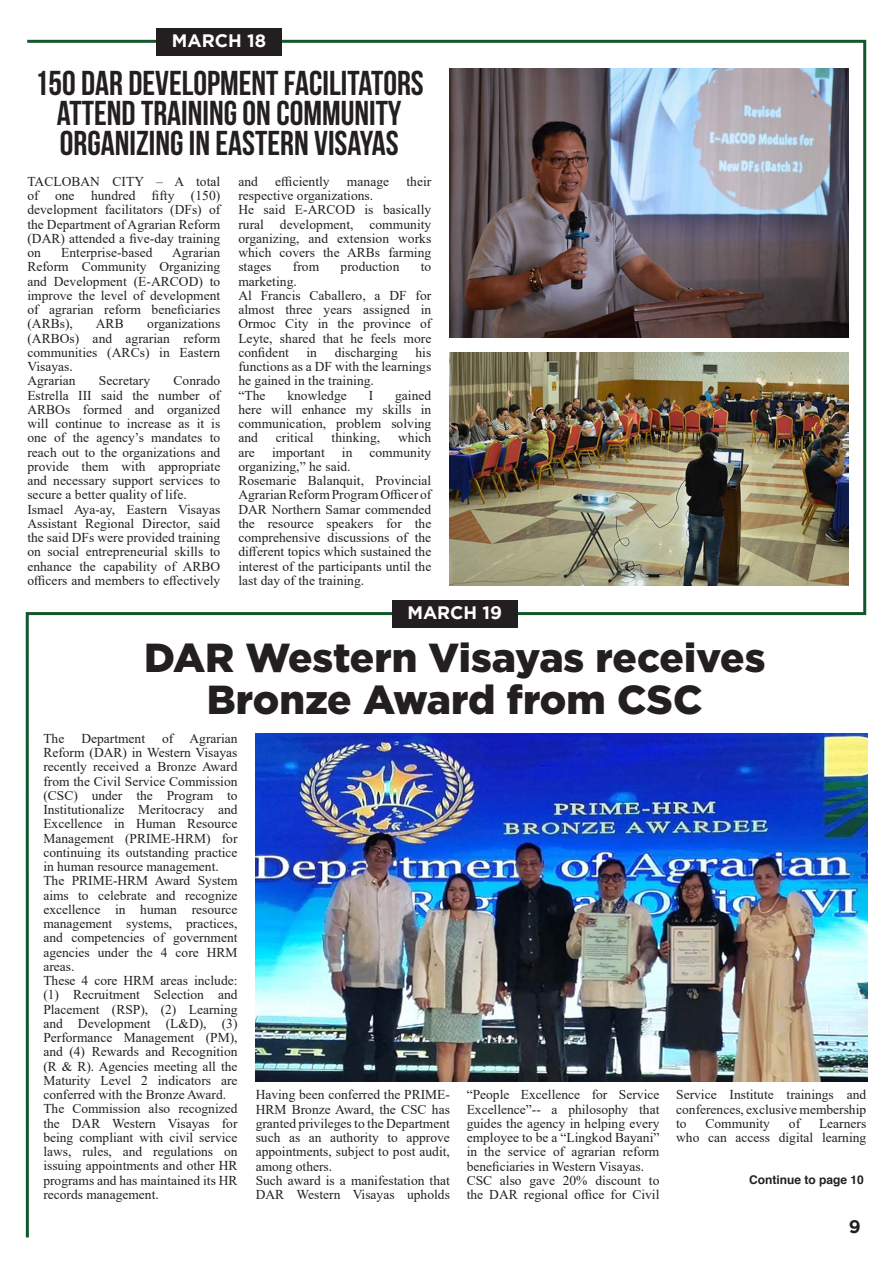
<style>
.page{position:relative;width:893px;height:1263px;background:#fff}
.page>*{position:absolute;margin:0;border:0;box-sizing:border-box;transform-origin:0 0}
.t1{font:900 40.5px "Gotham";color:#231f20}
.t2{font:700 34.5px/30px "Bebas Neue";color:#231f20;text-align:center}
.t3{font:700 18px "Gotham";color:#fff}
.t4{font:700 18px "Gotham";color:#231f20}
.t5{font:13.5px/14.2px "Times New Roman";letter-spacing:.005em;color:#231f20;text-align:justify}
.t6{font:700 12px "Helvetica";color:#231f20}
</style>
<div class="page">
<img style="left:25px;top:38px;width:843px;height:1200px">
<div style="left:157px;top:28px;width:125px;height:27px;background:#231f20"></div>
<div style="left:392px;top:600px;width:126px;height:27px;background:#231f20"></div>
<p class="t3" style="left:172px;top:30px;width:96px">MARCH 18</p>
<p class="t2" style="left:35px;top:67px;width:391px">150 DAR DEVELOPMENT FACILITATORS<br>ATTEND TRAINING ON COMMUNITY<br>ORGANIZING IN EASTERN VISAYAS</p>
<p class="t5" style="left:27px;top:174px;width:194px">TACLOBAN CITY – A total of one hundred fifty (150) development facilitators (DFs) of the Department of Agrarian Reform (DAR) attended a five-day training on</p>
<p class="t5" style="left:27px;top:245px;width:194px;text-indent:145px">Agrarian Reform Community Organizing and Development (E-ARCOD) to improve the level of development of agrarian reform beneficiaries (ARBs),</p>
<p class="t5" style="left:61px;top:245px;width:93px">Enterprise-based</p>
<p class="t5" style="left:27px;top:316px;width:194px;text-indent:120px">organizations (ARBOs) and agrarian reform communities (ARCs) in Eastern Visayas.</p>
<p class="t5" style="left:27px;top:373px;width:50px">Agrarian</p>
<p class="t5" style="left:99px;top:373px;width:53px">Secretary</p>
<p class="t5" style="left:96px;top:316px;width:29px">ARB</p>
<p class="t5" style="left:27px;top:373px;width:194px;text-indent:146px">Conrado Estrella III said the number of ARBOs formed and organized will continue to increase as it is one of the agency’s mandates to reach out to the organizations and provide them with appropriate and necessary support services to secure a better quality of life.</p>
<p class="t5" style="left:27px;top:501px;width:194px">Ismael Aya-ay, Eastern Visayas Assistant Regional Director, said the said DFs were provided training on social entrepreneurial skills to enhance the capability of ARBO officers and members to effectively</p>
<p class="t5" style="left:238px;top:174px;width:21px">and</p>
<p class="t5" style="left:275px;top:174px;width:56px">efficiently</p>
<p class="t5" style="left:347px;top:174px;width:44px">manage</p>
<p class="t5" style="left:406px;top:174px;width:26px">their</p>
<p class="t5" style="left:238px;top:188px;width:136px">respective organizations.</p>
<p class="t5" style="left:238px;top:202px;width:194px">He said E-ARCOD is basically rural development, community organizing, and extension works which covers the ARBs farming stages</p>
<p class="t5" style="left:293px;top:259px;width:28px">from</p>
<p class="t5" style="left:341px;top:259px;width:60px">production</p>
<p class="t5" style="left:421px;top:259px;width:12px">to</p>
<p class="t5" style="left:238px;top:273px;width:60px">marketing.</p>
<p class="t5" style="left:238px;top:288px;width:194px">Al Francis Caballero, a DF for almost three years assigned in Ormoc City in the province of Leyte, shared that he feels more confident</p>
<p class="t5" style="left:238px;top:345px;width:194px;text-indent:177px">his functions as a DF with the learnings he gained in the training.</p>
<p class="t5" style="left:238px;top:387px;width:29px">“The</p>
<p class="t5" style="left:287px;top:387px;width:61px">knowledge</p>
<p class="t5" style="left:369px;top:387px;width:6px">I</p>
<p class="t5" style="left:307px;top:345px;width:12px">in</p>
<p class="t5" style="left:335px;top:345px;width:65px">discharging</p>
<p class="t5" style="left:238px;top:387px;width:194px;text-indent:157px">gained here will enhance my skills in communication, problem solving and</p>
<p class="t5" style="left:276px;top:430px;width:39px">critical</p>
<p class="t5" style="left:332px;top:430px;width:50px">thinking,</p>
<p class="t5" style="left:398px;top:430px;width:35px">which</p>
<p class="t5" style="left:238px;top:444px;width:18px">are</p>
<p class="t5" style="left:272px;top:444px;width:54px">important</p>
<p class="t5" style="left:342px;top:444px;width:12px">in</p>
<p class="t5" style="left:369px;top:444px;width:63px">community</p>
<p class="t5" style="left:238px;top:459px;width:114px">organizing,” he said.</p>
<p class="t5" style="left:238px;top:473px;width:194px">Rosemarie Balanquit, Provincial Agrarian Reform Program Officer of DAR Northern Samar commended the resource speakers for the comprehensive discussions of the different topics which sustained the interest of the participants until the last day of the training.</p>
<p class="t3" style="left:407px;top:602px;width:96px">MARCH 19</p>
<p class="t1" style="left:144px;top:634px;width:623px">DAR Western Visayas receives</p>
<p class="t1" style="left:207px;top:676px;width:497px">Bronze Award from CSC</p>
<p class="t5" style="left:43px;top:731px;width:196px;text-indent:119px">of Agrarian Reform (DAR) in Western Visayas recently received a Bronze Award from the Civil Service Commission (CSC) under the Program to Institutionalize Meritocracy and Excellence in Human Resource Management (PRIME-HRM) for continuing its outstanding practice in human resource management.</p>
<p class="t5" style="left:43px;top:873px;width:196px">The PRIME-HRM Award System aims to celebrate and recognize excellence in human resource management systems, practices, and competencies of government agencies under the 4 core HRM areas.</p>
<p class="t5" style="left:43px;top:973px;width:196px">These 4 core HRM areas include: (1) Recruitment Selection and Placement (RSP), (2) Learning and Development (L&amp;D), (3)<br>Performance Management (PM), and (4) Rewards and Recognition (R &amp; R). Agencies meeting all the Maturity Level 2 indicators are conferred with the Bronze Award.</p>
<p class="t5" style="left:43px;top:1101px;width:196px">The Commission also recognized the DAR Western Visayas for being compliant with civil service laws, rules, and regulations on issuing appointments and other HR programs and has maintained its HR records management.</p>
<p class="t5" style="left:43px;top:731px;width:22px">The</p>
<p class="t5" style="left:81px;top:731px;width:65px">Department</p>
<p class="t5" style="left:256px;top:1087px;width:196px">Having been conferred the PRIME-HRM Bronze Award, the CSC has granted privileges to the Department such as an authority to approve appointments, subject to post audit, among others.</p>
<p class="t5" style="left:256px;top:1173px;width:196px">Such award is a manifestation that<br>DAR Western Visayas upholds</p>
<p class="t5" style="left:467px;top:1087px;width:194px">“People Excellence for Service Excellence”-- a philosophy that guides the agency in helping every employee to be a “Lingkod Bayani” in the service of agrarian reform beneficiaries in Western Visayas.</p>
<p class="t5" style="left:467px;top:1173px;width:194px">CSC also gave 20% discount to the DAR regional office for Civil</p>
<p class="t5" style="left:676px;top:1087px;width:192px">Service Institute trainings and conferences, exclusive membership to</p>
<p class="t5" style="left:705px;top:1116px;width:66px">Community</p>
<p class="t5" style="left:789px;top:1116px;width:13px">of</p>
<p class="t5" style="left:676px;top:1116px;width:192px;text-align:right">Learners<br>who can access digital learning</p>
<p class="t6" style="left:749px;top:1170px;width:116px">Continue to page 10</p>
<h3 class="t4" style="left:849px;top:1216px;width:13px">9</h3>
</div>
